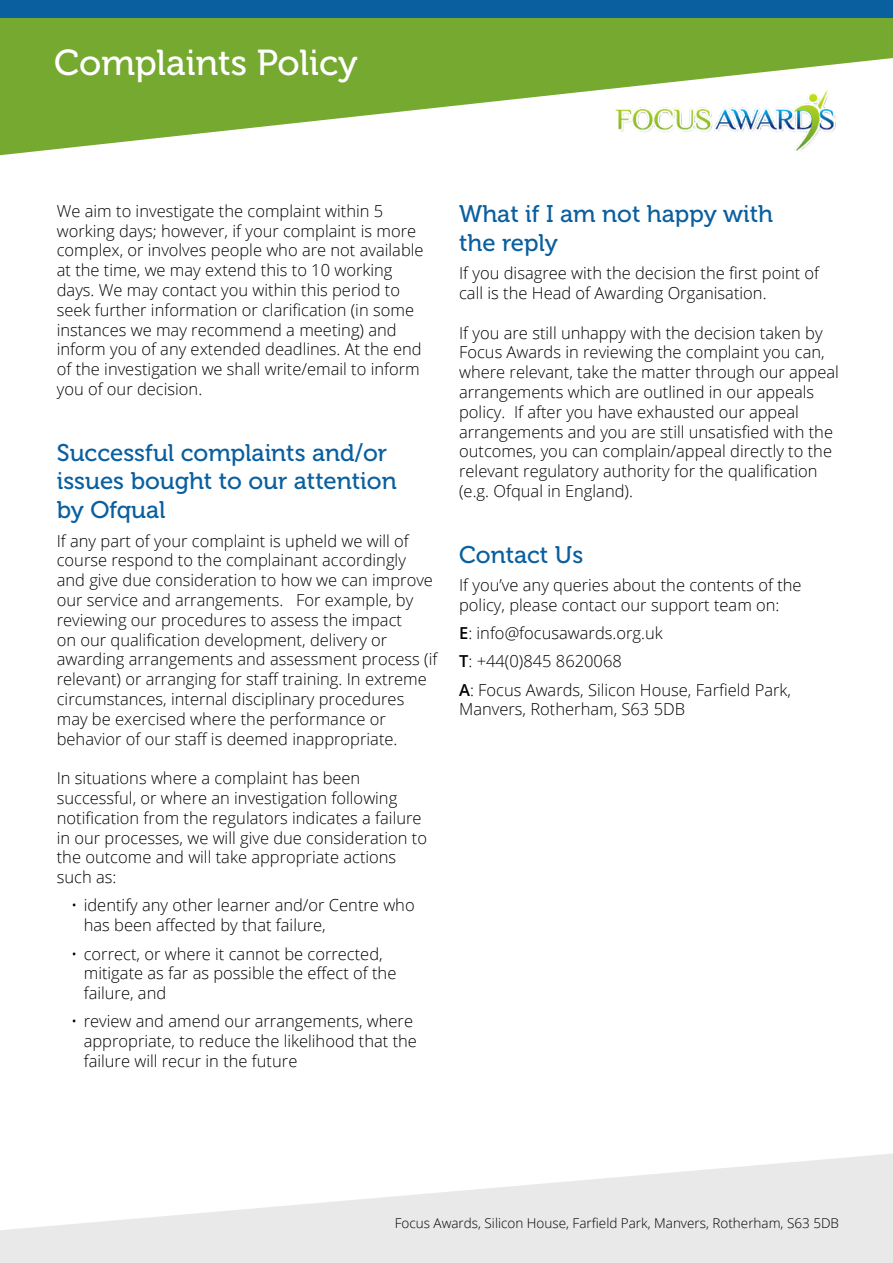
<style>
.page{position:relative;width:893px;height:1263px;background:#fff}
.page>*{position:absolute;margin:0;border:0;box-sizing:border-box;transform-origin:0 0}
.t1{font:36px "Museo 500";color:#fff}
.t2{font:24px/28.8px "Museo 500";color:#0a5f9f}
.t3{font:300 16.5px/19.8px "Open Sans";color:#000}
.t4{font:300 13.5px "Open Sans";color:#000}
.s1{font-weight:600}
</style>
<div class="page">
<svg style="left:0;top:17px;width:893px;height:138px;fill:#76a930"></svg>
<svg style="left:0;top:1153px;width:893px;height:110px;fill:#e9e9ea"></svg>
<div style="left:0;top:0;width:893px;height:17px;background:#0a5f9f"></div>
<img style="left:614px;top:88px;width:222px;height:64px">
<h1 class="t1" style="left:54px;top:43px;width:305px">Complaints Policy</h1>
<p class="t3" style="left:57px;top:200px;width:368px">We aim to investigate the complaint within 5 working days; however, if your complaint is more complex, or involves people who are not available at the time, we may extend this to 10 working days. We may contact you within this period to seek further information or clarification (in some instances we may recommend a meeting) and inform you of any extended deadlines. At the end of the investigation we shall write/email to inform you of our decision.</p>
<h2 class="t2" style="left:57px;top:438px;width:341px">Successful complaints and/or issues bought to our attention by Ofqual</h2>
<p class="t3" style="left:57px;top:530px;width:382px">If any part of your complaint is upheld we will of course respond to the complainant accordingly and give due consideration to how we can improve our service and arrangements. For example, by reviewing our procedures to assess the impact<br>on our qualification development, delivery or awarding arrangements and assessment process (if relevant) or arranging for staff training. In extreme circumstances, internal disciplinary procedures may be exercised where the performance or behavior of our staff is deemed inappropriate.</p>
<p class="t3" style="left:57px;top:768px;width:372px">In situations where a complaint has been successful, or where an investigation following notification from the regulators indicates a failure in our processes, we will give due consideration to the outcome and will take appropriate actions such as:</p>
<p class="t3" style="left:84px;top:895px;width:332px;text-indent:-13px">• identify any other learner and/or Centre who has been affected by that failure,</p>
<p class="t3" style="left:84px;top:943px;width:314px;text-indent:-13px">• correct, or where it cannot be corrected, mitigate as far as possible the effect of the failure, and</p>
<p class="t3" style="left:84px;top:1011px;width:335px;text-indent:-13px">• review and amend our arrangements, where appropriate, to reduce the likelihood that the failure will recur in the future</p>
<h2 class="t2" style="left:459px;top:200px;width:315px">What if I am not happy with the reply</h2>
<p class="t3" style="left:459px;top:263px;width:362px">If you disagree with the decision the first point of call is the Head of Awarding Organisation.</p>
<p class="t3" style="left:459px;top:322px;width:381px">If you are still unhappy with the decision taken by Focus Awards in reviewing the complaint you can, where relevant, take the matter through our appeal arrangements which are outlined in our appeals policy. If after you have exhausted our appeal arrangements and you are still unsatisfied with the outcomes, you can complain/appeal directly to the relevant regulatory authority for the qualification (e.g. Ofqual in England).</p>
<h2 class="t2" style="left:459px;top:540px;width:126px">Contact Us</h2>
<p class="t3" style="left:459px;top:575px;width:344px">If you’ve any queries about the contents of the policy, please contact our support team on:</p>
<p class="t3" style="left:459px;top:618px;width:333px;line-height:28.3px"><span class="s1">E</span>: info@focusawards.org.uk<br><span class="s1">T</span>: +44(0)845 8620068<br><span class="s1">A</span>: Focus Awards, Silicon House, Farfield Park,</p>
<p class="t3" style="left:459px;top:699px;width:227px">Manvers, Rotherham, S63 5DB</p>
<p class="t4" style="left:395px;top:1214px;width:446px">Focus Awards, Silicon House, Farfield Park, Manvers, Rotherham, S63 5DB</p>
</div>
